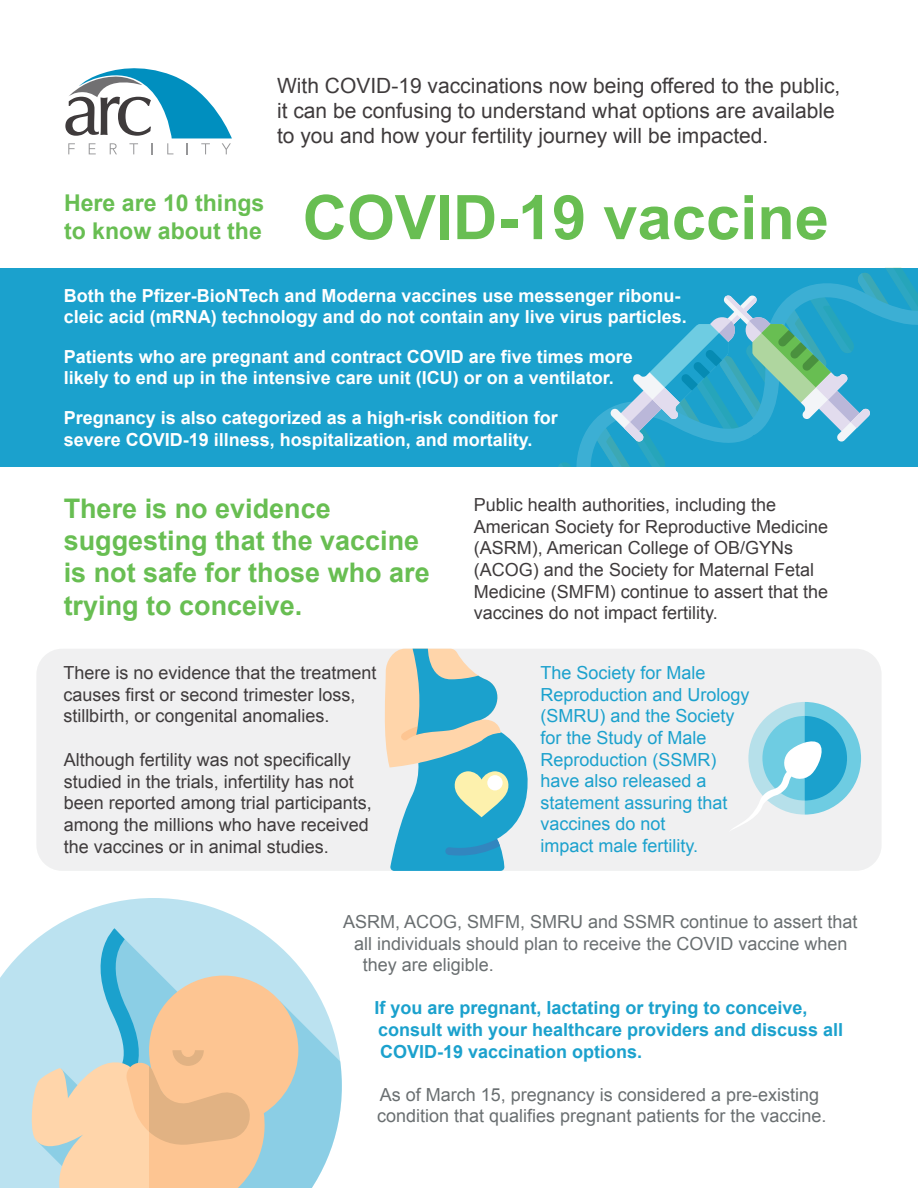
<style>
.page{position:relative;width:918px;height:1188px;background:#fff}
.page>*{position:absolute;margin:0;border:0;box-sizing:border-box;transform-origin:0 0}
.t1{font:700 61.5px "Arial";color:#68be52}
.t2{font:700 27px/32.4px "Arial";color:#68be52}
.t3{font:700 23.1px/27.8px "Arial";color:#68be52}
.t4{font:21px/25.2px "Arial";color:#3f3b3c}
.t5{font:18px/21.6px "Arial";color:#3f3b3c}
.t6{font:700 18px/21.6px "Arial";color:#fff}
.t7{font:18px/21.6px "Arial";color:#6a6f71}
.t8{font:18px/21.6px "Arial";color:#1ba1cd}
.t9{font:700 18px/21.6px "Arial";color:#1ba1cd}
</style>
<div class="page">
<div style="left:0;top:268px;width:918px;height:198px;background:#1ba1cd"></div>
<div style="left:36px;top:649px;width:846px;height:222px;background:#f0f0f1;border-radius:26px"></div>
<svg style="left:65px;top:68px;width:167px;height:86px"></svg>
<svg style="left:384px;top:649px;width:144px;height:222px"></svg>
<div style="left:487px;top:775px;width:16px;height:15px;background:#fff;border-radius:50%"></div>
<svg style="left:733px;top:702px;width:128px;height:127px"></svg>
<svg style="left:0;top:898px;width:256px;height:290px;fill:#bbe2f0"></svg>
<svg style="left:298px;top:965px;width:44px;height:223px;fill:#8bcee5"></svg>
<svg style="left:29px;top:928px;width:269px;height:260px;background:#d3cfbe"></svg>
<svg style="left:559px;top:268px;width:359px;height:198px"></svg>
<p class="t4" style="left:277px;top:73px;width:565px">With COVID-19 vaccinations now being offered to the public, it can be confusing to understand what options are available to you and how your fertility journey will be impacted.</p>
<p class="t3" style="left:64px;top:190px;width:202px">Here are 10 things to know about the</p>
<h1 class="t1" style="left:303px;top:177px;width:528px">COVID-19 vaccine</h1>
<p class="t6" style="left:64px;top:285px;width:625px">Both the Pfizer-BioNTech and Moderna vaccines use messenger ribonu&shy;cleic acid (mRNA) technology and do not contain any live virus particles.</p>
<p class="t6" style="left:64px;top:346px;width:571px">Patients who are pregnant and contract COVID are five times more likely to end up in the intensive care unit (ICU) or on a ventilator.</p>
<p class="t6" style="left:64px;top:408px;width:496px">Pregnancy is also categorized as a high-risk condition for severe COVID-19 illness, hospitalization, and mortality.</p>
<h2 class="t2" style="left:64px;top:493px;width:368px">There is no evidence suggesting that the vaccine is not safe for those who are trying to conceive.</h2>
<p class="t5" style="left:474px;top:494px;width:356px">Public health authorities, including the American Society for Reproductive Medicine (ASRM), American College of OB/GYNs (ACOG) and the Society for Maternal Fetal Medicine (SMFM) continue to assert that the vaccines do not impact fertility.</p>
<p class="t5" style="left:63px;top:662px;width:315px">There is no evidence that the treatment causes first or second trimester loss, stillbirth, or congenital anomalies.</p>
<p class="t8" style="left:540px;top:662px;width:211px">The Society for Male<br>Reproduction and Urology (SMRU) and the Society for the Study of Male<br>Reproduction (SSMR) have also released a statement assuring that vaccines do not<br>impact male fertility.</p>
<p class="t5" style="left:64px;top:749px;width:310px">Although fertility was not specifically studied in the trials, infertility has not been reported among trial participants, among the millions who have received the vaccines or in animal studies.</p>
<p class="t7" style="left:343px;top:911px;width:516px">ASRM, ACOG, SMFM, SMRU and SSMR continue to assert that</p>
<p class="t7" style="left:354px;top:933px;width:495px">all individuals should plan to receive the COVID vaccine when</p>
<p class="t7" style="left:363px;top:954px;width:133px">they are eligible.</p>
<p class="t9" style="left:375px;top:998px;width:470px">If you are pregnant, lactating or trying to conceive, consult with your healthcare providers and discuss all<br>COVID-19 vaccination options.</p>
<p class="t7" style="left:377px;top:1084px;width:451px">As of March 15, pregnancy is considered a pre-existing condition that qualifies pregnant patients for the vaccine.</p>
</div>
